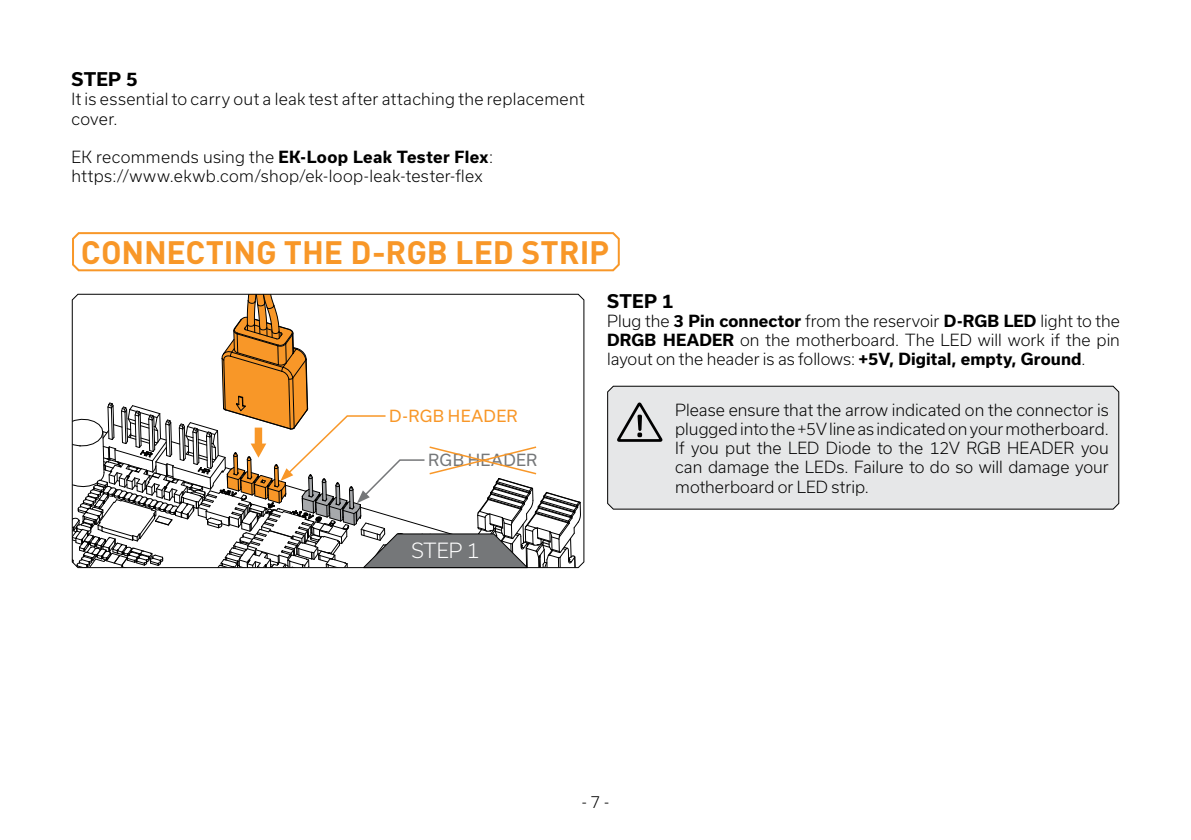
<style>
.page{position:relative;width:1191px;height:840px;background:#fff}
.page>*{position:absolute;margin:0;border:0;box-sizing:border-box;transform-origin:0 0}
.t1{font:700 32px "DIN Pro";letter-spacing:-.005em;color:#f89728}
.t2{font:300 20px "Usual";color:#fff}
.t3{font:700 18px "Usual";letter-spacing:.015em;color:#000}
.t4{font:300 16px/19.2px "Usual";letter-spacing:.01em;color:#000}
.t5{font:16px "Usual";letter-spacing:.02em;color:#f89728}
.t6{font:16px "Usual";letter-spacing:.02em;color:#757779}
.s1{font-weight:700}
</style>
<div class="page">
<div style="left:607px;top:385px;width:512px;height:125px;background:#e6e7e8"></div>
<svg style="left:617px;top:402px;width:45px;height:39px;background:#b3b3b4"></svg>
<svg style="left:72px;top:293px;width:509px;height:276px"></svg>
<svg style="left:72px;top:232px;width:548px;height:40px"></svg>
<p class="t3" style="left:71px;top:69px;width:68px">STEP 5</p>
<p class="t4" style="left:71px;top:90px;width:514px">It is essential to carry out a leak test after attaching the replacement cover.</p>
<p class="t4" style="left:71px;top:147px;width:423px">EK recommends using the <span class="s1">EK-Loop Leak Tester Flex</span>: https://www.ekwb.com/shop/ek-loop-leak-tester-flex</p>
<h1 class="t1" style="left:81px;top:230px;width:530px">CONNECTING THE D-RGB LED STRIP</h1>
<p class="t5" style="left:389px;top:407px;width:130px">D-RGB HEADER</p>
<p class="t6" style="left:428px;top:451px;width:111px">RGB HEADER</p>
<p class="t2" style="left:411px;top:538px;width:70px">STEP 1</p>
<p class="t3" style="left:607px;top:290px;width:68px">STEP 1</p>
<p class="t4" style="left:607px;top:311px;width:514px;text-align:justify">Plug the <span class="s1">3 Pin connector</span> from the reservoir <span class="s1">D-RGB LED</span> light to the <span class="s1">DRGB HEADER</span> on the motherboard. The LED will work if the pin layout on the header is as follows: <span class="s1">+5V, Digital, empty, Ground</span>.</p>
<p class="t4" style="left:675px;top:400px;width:435px;text-align:justify">Please ensure that the arrow indicated on the connector is plugged into the +5V line as indicated on your motherboard.<br>If you put the LED Diode to the 12V RGB HEADER you can damage the LEDs. Failure to do so will damage your motherboard or LED strip.</p>
<p class="t4" style="left:582px;top:792px;width:29px">- 7 -</p>
</div>
